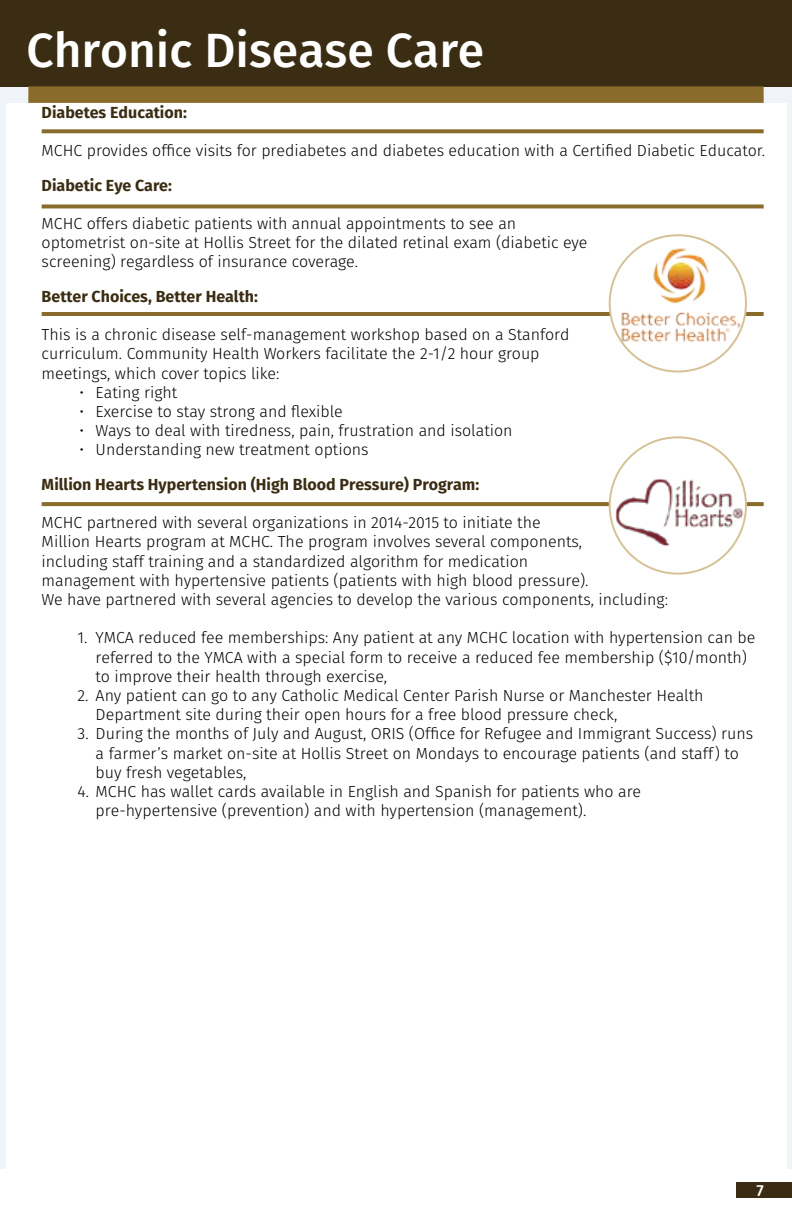
<style>
.page{position:relative;width:792px;height:1224px;background:#fff}
.page>*{position:absolute;margin:0;border:0;box-sizing:border-box;transform-origin:0 0}
.t1{font:500 48px "Fira Sans";color:#fff}
.t2{font:300 16px/19.2px "Fira Sans";color:#000}
.t3{font:700 16px "Fira Sans";color:#3b2d13}
.t4{font:500 16px "Fira Sans";color:#fff}
</style>
<div class="page">
<div style="left:736px;top:1182px;width:56px;height:16px;background:#3b2d13"></div>
<div style="left:0;top:0;width:792px;height:86px;background:#3b2d13"></div>
<div style="left:28px;top:86px;width:736px;height:17px;background:#896c2b"></div>
<svg style="left:42px;top:129px;width:722px;height:4px;background:#92773b"></svg>
<svg style="left:42px;top:204px;width:722px;height:4px;background:#967d44"></svg>
<hr style="left:42px;top:312px;width:722px;height:4px;background:#896c2b">
<svg style="left:42px;top:502px;width:722px;height:4px;background:#8c7031"></svg>
<img style="left:610px;top:476px;width:136px;height:71px">
<img style="left:612px;top:244px;width:134px;height:108px">
<h1 class="t1" style="left:26px;top:12px;width:459px">Chronic Disease Care</h1>
<p class="t3" style="left:42px;top:99px;width:147px">Diabetes Education:</p>
<p class="t2" style="left:42px;top:141px;width:725px">MCHC provides office visits for prediabetes and diabetes education with a Certified Diabetic Educator.</p>
<p class="t3" style="left:42px;top:172px;width:132px">Diabetic Eye Care:</p>
<p class="t2" style="left:42px;top:214px;width:547px">MCHC offers diabetic patients with annual appointments to see an optometrist on-site at Hollis Street for the dilated retinal exam (diabetic eye screening) regardless of insurance coverage.</p>
<p class="t3" style="left:42px;top:283px;width:218px">Better Choices, Better Health:</p>
<p class="t2" style="left:42px;top:325px;width:529px">This is a chronic disease self-management workshop based on a Stanford curriculum. Community Health Workers facilitate the 2-1/2 hour group meetings, which cover topics like:</p>
<p class="t2" style="left:80px;top:383px;width:99px">• Eating right</p>
<p class="t2" style="left:80px;top:402px;width:265px">• Exercise to stay strong and flexible</p>
<p class="t2" style="left:80px;top:421px;width:435px">• Ways to deal with tiredness, pain, frustration and isolation</p>
<p class="t2" style="left:80px;top:440px;width:291px">• Understanding new treatment options</p>
<p class="t3" style="left:42px;top:471px;width:439px">Million Hearts Hypertension (High Blood Pressure) Program:</p>
<p class="t2" style="left:42px;top:513px;width:628px">MCHC partnered with several organizations in 2014-2015 to initiate the<br>Million Hearts program at MCHC. The program involves several components,<br>including staff training and a standardized algorithm for medication<br>management with hypertensive patients (patients with high blood pressure).<br>We have partnered with several agencies to develop the various components, including:</p>
<p class="t2" style="left:96px;top:628px;width:661px;text-indent:-18px">1. YMCA reduced fee memberships: Any patient at any MCHC location with hypertension can be referred to the YMCA with a special form to receive a reduced fee membership ($10/month) to improve their health through exercise,</p>
<p class="t2" style="left:96px;top:686px;width:609px;text-indent:-18px">2. Any patient can go to any Catholic Medical Center Parish Nurse or Manchester Health<br>Department site during their open hours for a free blood pressure check,</p>
<p class="t2" style="left:96px;top:724px;width:659px;text-indent:-18px">3. During the months of July and August, ORIS (Office for Refugee and Immigrant Success) runs a farmer’s market on-site at Hollis Street on Mondays to encourage patients (and staff) to buy fresh vegetables,</p>
<p class="t2" style="left:96px;top:782px;width:547px;text-indent:-18px">4. MCHC has wallet cards available in English and Spanish for patients who are pre-hypertensive (prevention) and with hypertension (management).</p>
<p class="t4" style="left:756px;top:1177px;width:9px">7</p>
</div>
